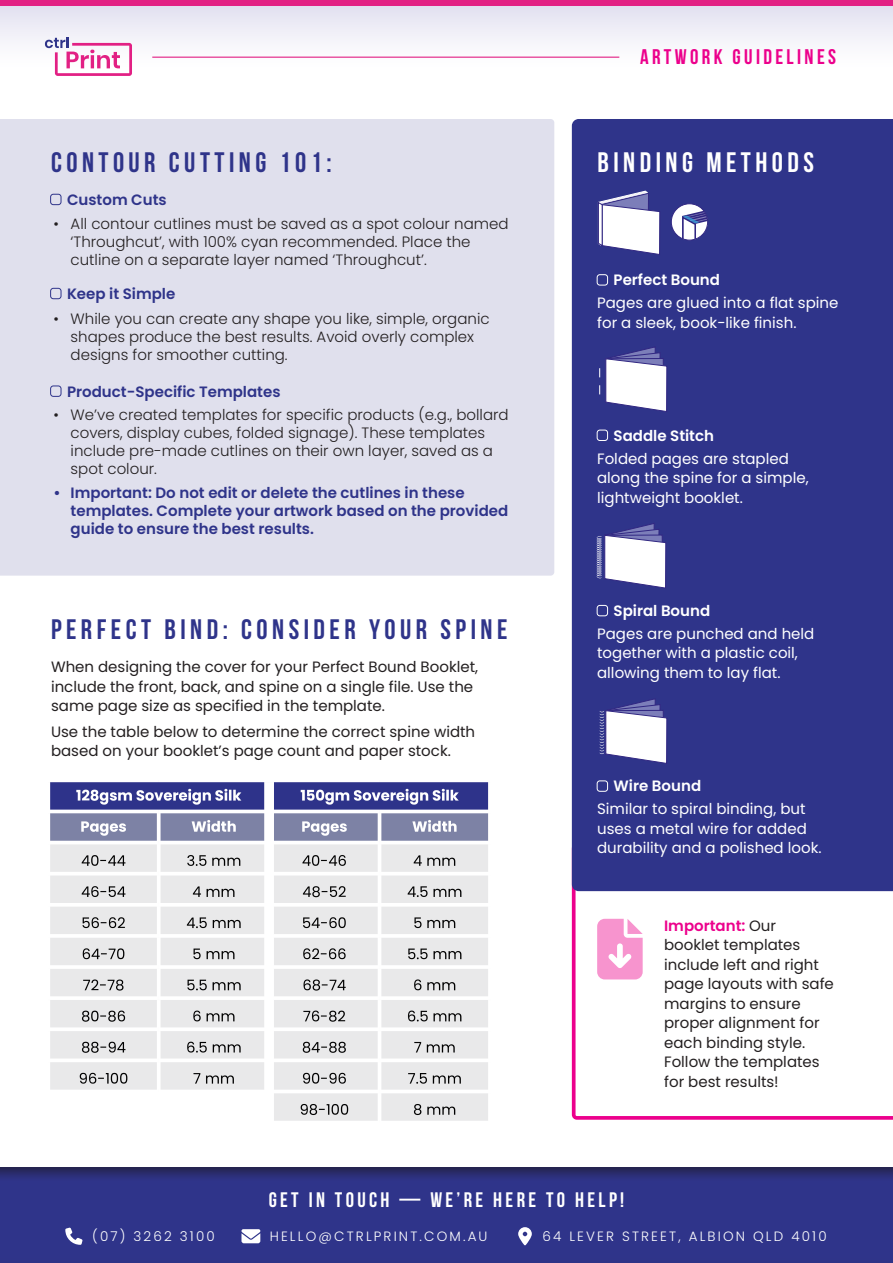
<style>
.page{position:relative;width:893px;height:1263px;background:#fff}
.page>*{position:absolute;margin:0;border:0;box-sizing:border-box;transform-origin:0 0}
.t1{font:700 28.2px "Bebas Neue";letter-spacing:.16em;color:#2f348a}
.t2{font:700 28.2px "Bebas Neue";letter-spacing:.16em;color:#fff}
.t3{font:700 21.15px "Bebas Neue";letter-spacing:.16em;color:#ec008c}
.t4{font:700 21px "Bebas Neue";letter-spacing:.16em;color:#fff}
.t5{font:300 15px/18px "Poppins";color:#231f20}
.t6{font:15px/19.5px "Poppins";color:#231f20}
.t7{font:15px/19.5px "Poppins";color:#fff}
.t8{font:600 15px/18px "Poppins";color:#2f348a}
.t9{font:600 15px "Poppins";color:#fff}
.t10{font:300 13.5px "Poppins";letter-spacing:.16em;color:#fff}
.s1{font-weight:600;color:#ec008c}
</style>
<div class="page">
<div style="left:0;top:4px;width:893px;height:66px;background:linear-gradient(to bottom,#e2e1f1,#fffdfe)"></div>
<div style="left:0;top:0;width:893px;height:6px;background:#e22084"></div>
<svg style="left:572px;top:891px;width:321px;height:229px"></svg>
<div style="left:572px;top:119px;width:321px;height:772px;background:#2f348a"></div>
<div style="left:0;top:119px;width:554px;height:457px;background:#e0e0ed"></div>
<div style="left:0;top:1171px;width:893px;height:92px;background:#2f348a"></div>
<svg style="left:0;top:1168px;width:893px;height:10px"></svg>
<div style="left:50px;top:194px;width:11px;height:11px;border:1px solid #2f348a;border-radius:3px"></div>
<div style="left:50px;top:288px;width:11px;height:11px;border:1px solid #2f348a;border-radius:3px"></div>
<div style="left:50px;top:386px;width:11px;height:11px;border:1px solid #2f348a;border-radius:3px"></div>
<img style="left:25px;top:782px;width:507px;height:464px">
<div style="left:597px;top:430px;width:11px;height:11px;border:1px solid #fff;border-radius:3px"></div>
<svg style="left:599px;top:346px;width:68px;height:66px"></svg>
<div style="left:597px;top:274px;width:11px;height:11px;border:1px solid #fff;border-radius:3px"></div>
<svg style="left:598px;top:190px;width:62px;height:65px"></svg>
<div style="left:671px;top:204px;width:37px;height:36px;background:#fff;border-radius:50%"></div>
<svg style="left:682px;top:204px;width:26px;height:36px"></svg>
<div style="left:671px;top:204px;width:37px;height:36px;border:1px solid #312782;border-radius:50%"></div>
<div style="left:597px;top:780px;width:11px;height:12px;border:1px solid #fff;border-radius:3px"></div>
<svg style="left:600px;top:698px;width:67px;height:66px"></svg>
<div style="left:597px;top:605px;width:11px;height:11px;border:1px solid #fff;border-radius:3px"></div>
<svg style="left:597px;top:523px;width:69px;height:66px"></svg>
<svg style="left:597px;top:919px;width:46px;height:60px"></svg>
<svg style="left:45px;top:37px;width:87px;height:39px"></svg>
<hr style="left:152px;top:57px;width:467px;height:1px;background:#e22084">
<h1 class="t1" style="left:51px;top:147px;width:282px">CONTOUR CUTTING 101:</h1>
<p class="t8" style="left:67px;top:191px;width:101px">Custom Cuts</p>
<p class="t5" style="left:71px;top:214px;width:439px;text-indent:-17px">• All contour cutlines must be saved as a spot colour named ‘Throughcut’, with 100% cyan recommended. Place the cutline on a separate layer named ‘Throughcut’.</p>
<p class="t8" style="left:67px;top:285px;width:110px">Keep it Simple</p>
<p class="t5" style="left:71px;top:309px;width:421px;text-indent:-17px">• While you can create any shape you like, simple, organic shapes produce the best results. Avoid overly complex designs for smoother cutting.</p>
<p class="t8" style="left:67px;top:382px;width:215px">Product-Specific Templates</p>
<p class="t5" style="left:71px;top:406px;width:440px;text-indent:-17px">• We’ve created templates for specific products (e.g., bollard covers, display cubes, folded signage). These templates include pre-made cutlines on their own layer, saved as a spot colour.</p>
<p class="t8" style="left:71px;top:484px;width:439px;text-indent:-17px">• Important: Do not edit or delete the cutlines in these templates. Complete your artwork based on the provided guide to ensure the best results.</p>
<h1 class="t1" style="left:51px;top:614px;width:458px">PERFECT BIND: CONSIDER YOUR SPINE</h1>
<p class="t6" style="left:51px;top:657px;width:429px">When designing the cover for your Perfect Bound Booklet, include the front, back, and spine on a single file. Use the same page size as specified in the template.</p>
<p class="t6" style="left:51px;top:722px;width:426px">Use the table below to determine the correct spine width based on your booklet’s page count and paper stock.</p>
<h2 class="t3" style="left:640px;top:45px;width:198px">ARTWORK GUIDELINES</h2>
<h1 class="t2" style="left:597px;top:147px;width:218px">BINDING METHODS</h1>
<p class="t9" style="left:614px;top:271px;width:108px">Perfect Bound</p>
<p class="t7" style="left:597px;top:293px;width:243px">Pages are glued into a flat spine for a sleek, book-like finish.</p>
<p class="t9" style="left:613px;top:427px;width:102px">Saddle Stitch</p>
<p class="t7" style="left:597px;top:449px;width:213px">Folded pages are stapled along the spine for a simple, lightweight booklet.</p>
<p class="t9" style="left:614px;top:602px;width:98px">Spiral Bound</p>
<p class="t7" style="left:597px;top:624px;width:219px">Pages are punched and held together with a plastic coil, allowing them to lay flat.</p>
<p class="t9" style="left:614px;top:777px;width:89px">Wire Bound</p>
<p class="t7" style="left:597px;top:799px;width:226px">Similar to spiral binding, but uses a metal wire for added durability and a polished look.</p>
<p class="t6" style="left:664px;top:916px;width:171px"><span class="s1">Important:</span> Our booklet templates include left and right page layouts with safe margins to ensure proper alignment for each binding style.<br>Follow the templates for best results!</p>
<h3 class="t4" style="left:269px;top:1188px;width:357px">GET IN TOUCH — WE’RE HERE TO HELP!</h3>
<p class="t10" style="left:92px;top:1228px;width:124px">(07) 3262 3100</p>
<p class="t10" style="left:270px;top:1228px;width:219px">HELLO@CTRLPRINT.COM.AU</p>
<p class="t10" style="left:542px;top:1228px;width:286px">64 LEVER STREET, ALBION QLD 4010</p>
</div>
